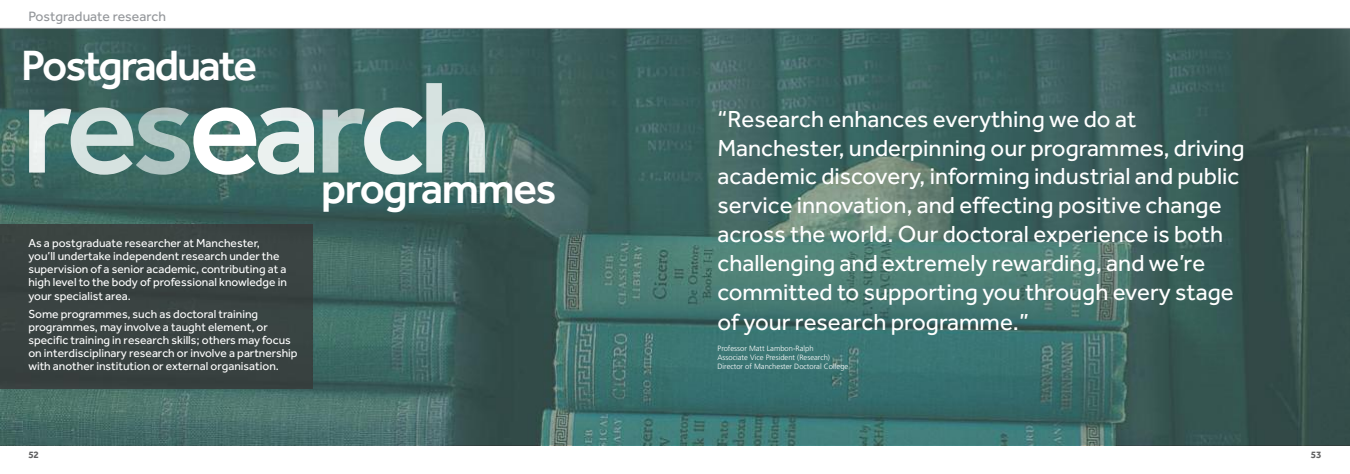
<style>
.page{position:relative;width:1350px;height:474px;background:#fff}
.page>*{position:absolute;margin:0;border:0;box-sizing:border-box;transform-origin:0 0}
.t1{font:500 133.9px "Effra";color:#fff}
.t2{font:500 43.8px "Effra";letter-spacing:-.05em;color:#fff}
.t3{font:24px/29.1px "Effra";color:#fff}
.t4{font:14px "Effra";color:#93969a}
.t5{font:12px/13px "Effra";color:#fff}
.t6{font:700 10px "Effra";color:#606061}
.t7{font:300 7.6px/9px "Frutiger";color:#fff}
</style>
<div class="page">
<img style="left:0;top:29px;width:1349px;height:416px">
<hr style="left:0;top:28px;width:1349px;height:1px;background:#93969a">
<div style="left:0;top:224px;width:312px;height:164px;background:#394241"></div>
<img style="left:29px;top:108px;width:42px;height:64px">
<img style="left:71px;top:107px;width:62px;height:67px">
<img style="left:136px;top:107px;width:54px;height:67px">
<img style="left:258px;top:107px;width:56px;height:67px">
<img style="left:322px;top:108px;width:42px;height:64px">
<img style="left:364px;top:107px;width:58px;height:67px">
<img style="left:426px;top:83px;width:59px;height:89px">
<p class="t4" style="left:28px;top:8px;width:139px">Postgraduate research</p>
<h2 class="t2" style="left:21px;top:40px;width:237px">Postgraduate</h2>
<h1 class="t1" style="left:188px;top:48px;width:74px">e</h1>
<p class="t5" style="left:28px;top:236px;width:260px">As a postgraduate researcher at Manchester, you’ll undertake independent research under the supervision of a senior academic, contributing at a high level to the body of professional knowledge in your specialist area.</p>
<p class="t5" style="left:28px;top:307px;width:271px">Some programmes, such as doctoral training programmes, may involve a taught element, or specific training in research skills; others may focus on interdisciplinary research or involve a partnership with another institution or external organisation.</p>
<h2 class="t2" style="left:321px;top:162px;width:237px">programmes</h2>
<p class="t3" style="left:717px;top:104px;width:528px">“Research enhances everything we do at Manchester, underpinning our programmes, driving academic discovery, informing industrial and public service innovation, and effecting positive change across the world. Our doctoral experience is both challenging and extremely rewarding, and we’re committed to supporting you through every stage of your research programme.”</p>
<p class="t7" style="left:717px;top:344px;width:132px">Professor Matt Lambon-Ralph<br>Associate Vice President (Research)<br>Director of Manchester Doctoral College</p>
<p class="t6" style="left:28px;top:448px;width:12px">52</p>
<p class="t6" style="left:1310px;top:448px;width:12px">53</p>
</div>
